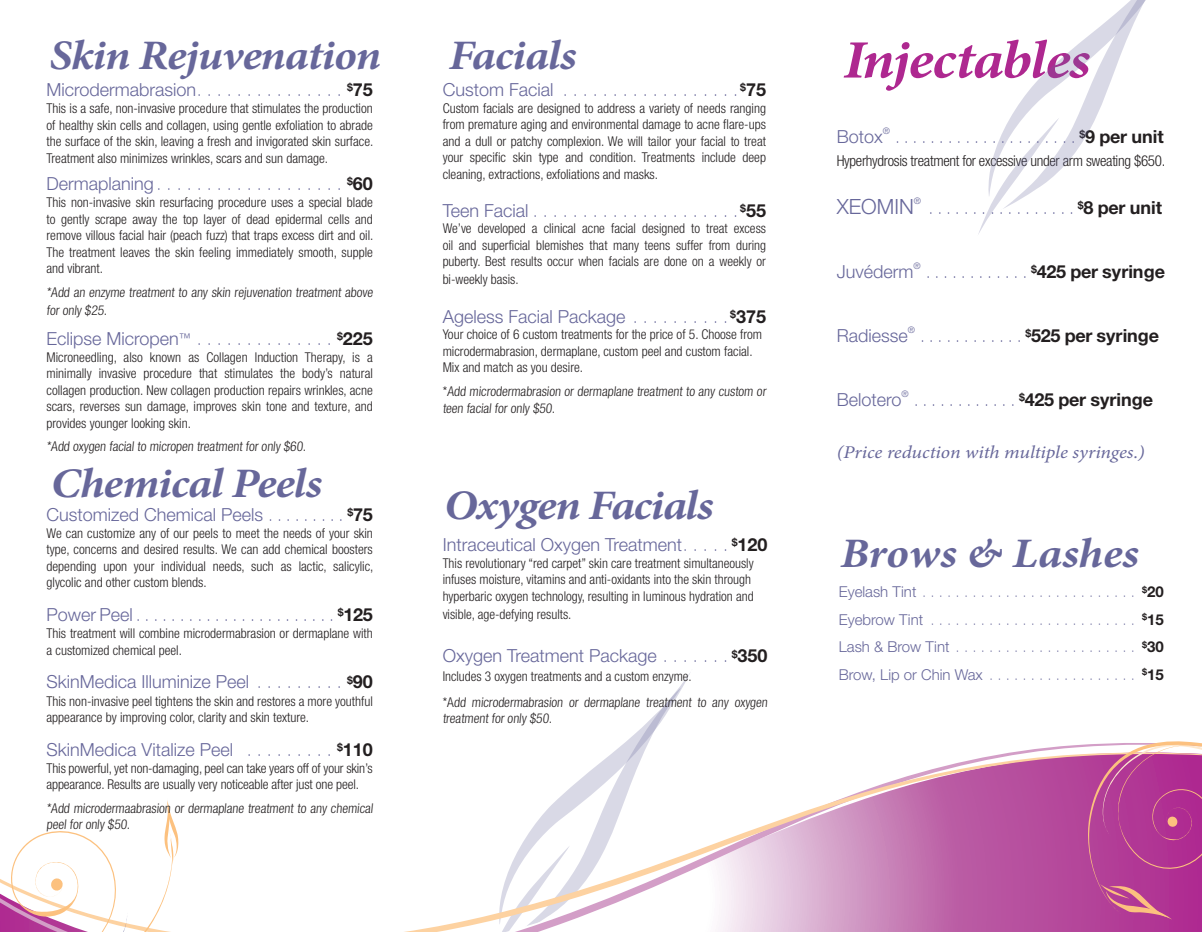
<style>
.page{position:relative;width:1202px;height:932px;background:#fff}
.page>*{position:absolute;margin:0;border:0;box-sizing:border-box;transform-origin:0 0}
.t1{font:italic 700 54px "Minion Pro";letter-spacing:-.025em;color:#ae2890;scale:1.1 1}
.t2{font:italic 700 42px "Minion Pro";letter-spacing:-.025em;color:#67679a;scale:1.1 1}
.t3{font:italic 700 42px "Minion Pro";letter-spacing:-.005em;color:#67679a;scale:1.1 1}
.t4{font:300 21px "Helvetica Neue LT Std";color:#67679a}
.t5{font:300 18px "Helvetica Neue LT Std";color:#67679a}
.t6{font:100 18px "Helvetica Neue LT Std";color:#67679a}
.t7{font:700 18px "Helvetica Neue LT Std";color:#231f20}
.t8{font:italic 18px "Minion Pro";letter-spacing:-.01em;color:#67679a;scale:1.1 1}
.t9{font:100 15px "Helvetica Neue LT Std";color:#67679a}
.t10{font:300 condensed 15px "Helvetica Neue LT Std";letter-spacing:-.02em;color:#231f20}
.t11{font:300 condensed 13.5px/16.5px "Helvetica Neue LT Std";color:#231f20}
.t12{font:300 9px "Helvetica Neue LT Std";color:#67679a}
.s1{font-weight:100}
.s2{font-weight:700;color:#231f20}
.s3{font-weight:300}
</style>
<div class="page">
<svg style="left:626px;top:687px;width:55px;height:55px"></svg>
<svg style="left:404px;top:751px;width:798px;height:181px"></svg>
<svg style="left:0;top:800px;width:179px;height:132px"></svg>
<svg style="left:1087px;top:741px;width:115px;height:179px;background:#ba4a98"></svg>
<svg style="left:978px;top:0;width:168px;height:234px"></svg>
<p class="t2" style="left:49px;top:25px;width:303px">Skin Rejuvenation</p>
<p class="t5" style="left:46px;top:79px;width:328px">Microdermabrasion <span class="s1">. . . . . . . . . . . . . . .</span> <sup>$</sup><span class="s2">75</span></p>
<p class="t11" style="left:46px;top:100px;width:328px;text-align:justify">This is a safe, non-invasive procedure that stimulates the production of healthy skin cells and collagen, using gentle exfoliation to abrade the surface of the skin, leaving a fresh and invigorated skin surface.<br>Treatment also minimizes wrinkles, scars and sun damage.</p>
<p class="t6" style="left:46px;top:173px;width:328px"><span class="s3">Dermaplaning</span> . . . . . . . . . . . . . . . . . . . <sup>$</sup><span class="s2">60</span></p>
<p class="t11" style="left:46px;top:194px;width:328px;text-align:justify">This non-invasive skin resurfacing procedure uses a special blade to gently scrape away the top layer of dead epidermal cells and remove villous facial hair (peach fuzz) that traps excess dirt and oil.<br>The treatment leaves the skin feeling immediately smooth, supple and vibrant.</p>
<p class="t11" style="left:46px;top:283px;width:329px;line-height:18px">*Add an enzyme treatment to any skin rejuvenation treatment above for only $25.</p>
<p class="t5" style="left:46px;top:327px;width:328px">Eclipse Micropen<sup>™</sup> <span class="s1">. . . . . . . . . . . . . .</span> <sup>$</sup><span class="s2">225</span></p>
<p class="t11" style="left:46px;top:348px;width:328px;text-align:justify">Microneedling, also known as Collagen Induction Therapy, is a minimally invasive procedure that stimulates the body’s natural collagen production. New collagen production repairs wrinkles, acne scars, reverses sun damage, improves skin tone and texture, and provides younger looking skin.</p>
<p class="t11" style="left:46px;top:438px;width:263px">*Add oxygen facial to micropen treatment for only $60.</p>
<p class="t2" style="left:51px;top:453px;width:248px">Chemical Peels</p>
<p class="t5" style="left:46px;top:503px;width:231px">Customized Chemical Peels <span class="s1">.........</span></p>
<p class="t7" style="left:347px;top:503px;width:27px"><sup>$</sup>75</p>
<p class="t11" style="left:46px;top:524px;width:328px;text-align:justify">We can customize any of our peels to meet the needs of your skin type, concerns and desired results. We can add chemical boosters depending upon your individual needs, such as lactic, salicylic, glycolic and other custom blends.</p>
<p class="t6" style="left:46px;top:604px;width:99px"><span class="s3">Power Peel</span> .......................</p>
<p class="t7" style="left:338px;top:603px;width:36px"><sup>$</sup>125</p>
<p class="t11" style="left:46px;top:625px;width:328px">This treatment will combine microdermabrasion or dermaplane with a customized chemical peel.</p>
<p class="t5" style="left:46px;top:671px;width:328px">SkinMedica Illuminize Peel <span class="s1">. . . . . . . . .</span> <sup>$</sup><span class="s2">90</span></p>
<p class="t11" style="left:46px;top:692px;width:328px">This non-invasive peel tightens the skin and restores a more youthful appearance by improving color, clarity and skin texture.</p>
<p class="t5" style="left:46px;top:738px;width:328px">SkinMedica Vitalize Peel <span class="s1">. . . . . . . . .</span> <sup>$</sup><span class="s2">110</span></p>
<p class="t11" style="left:46px;top:759px;width:328px">This powerful, yet non-damaging, peel can take years off of your skin’s appearance. Results are usually very noticeable after just one peel.</p>
<p class="t11" style="left:46px;top:799px;width:329px">*Add microdermaabrasion or dermaplane treatment to any chemical peel for only $50.</p>
<p class="t2" style="left:448px;top:25px;width:118px">Facials</p>
<p class="t6" style="left:442px;top:79px;width:325px"><span class="s3">Custom Facial</span> . . . . . . . . . . . . . . . . . <sup>$</sup><span class="s2">75</span></p>
<p class="t11" style="left:442px;top:99px;width:325px;text-align:justify">Custom facials are designed to address a variety of needs ranging from premature aging and environmental damage to acne flare-ups and a dull or patchy complexion. We will tailor your facial to treat your specific skin type and condition. Treatments include deep cleaning, extractions, exfoliations and masks.</p>
<p class="t6" style="left:442px;top:200px;width:325px"><span class="s3">Teen Facial</span> . . . . . . . . . . . . . . . . . . . . <sup>$</sup><span class="s2">55</span></p>
<p class="t11" style="left:442px;top:220px;width:325px;text-align:justify">We’ve developed a clinical acne facial designed to treat excess oil and superficial blemishes that many teens suffer from during puberty. Best results occur when facials are done on a weekly or</p>
<p class="t11" style="left:442px;top:271px;width:77px">bi-weekly basis.</p>
<p class="t5" style="left:442px;top:305px;width:325px">Ageless Facial Package <span class="s1">. . . . . . . . .</span> <sup>$</sup><span class="s2">375</span></p>
<p class="t11" style="left:442px;top:326px;width:321px">Your choice of 6 custom treatments for the price of 5. Choose from microdermabrasion, dermaplane, custom peel and custom facial.<br>Mix and match as you desire.</p>
<p class="t11" style="left:442px;top:383px;width:326px">*Add microdermabrasion or dermaplane treatment to any custom or teen facial for only $50.</p>
<p class="t2" style="left:444px;top:475px;width:246px">Oxygen Facials</p>
<p class="t5" style="left:442px;top:533px;width:326px">Intraceutical Oxygen Treatment <span class="s1">. . . .</span> <sup>$</sup><span class="s2">120</span></p>
<p class="t11" style="left:442px;top:555px;width:312px">This revolutionary “red carpet” skin care treatment simultaneously infuses moisture, vitamins and anti-oxidants into the skin through hyperbaric oxygen technology, resulting in luminous hydration and</p>
<p class="t11" style="left:442px;top:606px;width:130px">visible, age-defying results.</p>
<p class="t5" style="left:442px;top:645px;width:326px">Oxygen Treatment Package <span class="s1">. . . . . .</span> <sup>$</sup><span class="s2">350</span></p>
<p class="t11" style="left:442px;top:668px;width:251px">Includes 3 oxygen treatments and a custom enzyme.</p>
<p class="t11" style="left:442px;top:693px;width:328px">*Add microdermabrasion or dermaplane treatment to any oxygen treatment for only $50.</p>
<p class="t1" style="left:843px;top:22px;width:226px">Injectables</p>
<p class="t5" style="left:836px;top:126px;width:48px">Botox</p>
<p class="t12" style="left:882px;top:125px;width:9px">®</p>
<p class="t6" style="left:895px;top:126px;width:10px">.....................</p>
<p class="t7" style="left:1079px;top:125px;width:86px"><sup>$</sup>9 per unit</p>
<p class="t10" style="left:836px;top:152px;width:330px">Hyperhydrosis treatment for excessive under arm sweating $650.</p>
<p class="t4" style="left:836px;top:193px;width:79px">XEOMIN</p>
<p class="t12" style="left:913px;top:195px;width:9px">®</p>
<p class="t6" style="left:928px;top:197px;width:10px">.................</p>
<p class="t7" style="left:1078px;top:196px;width:86px"><sup>$</sup>8 per unit</p>
<p class="t5" style="left:836px;top:260px;width:78px">Juvéderm</p>
<p class="t12" style="left:913px;top:260px;width:9px">®</p>
<p class="t6" style="left:925px;top:261px;width:10px">............</p>
<p class="t7" style="left:1031px;top:260px;width:135px"><sup>$</sup>425 per syringe</p>
<p class="t5" style="left:836px;top:324px;width:73px">Radiesse</p>
<p class="t12" style="left:907px;top:324px;width:9px">®</p>
<p class="t6" style="left:920px;top:325px;width:10px">............</p>
<p class="t7" style="left:1025px;top:324px;width:135px"><sup>$</sup>525 per syringe</p>
<p class="t5" style="left:836px;top:388px;width:66px">Belotero</p>
<p class="t12" style="left:901px;top:388px;width:9px">®</p>
<p class="t6" style="left:913px;top:389px;width:10px">............</p>
<p class="t7" style="left:1019px;top:388px;width:135px"><sup>$</sup>425 per syringe</p>
<p class="t8" style="left:836px;top:440px;width:281px">(Price reduction with multiple syringes.)</p>
<p class="t3" style="left:840px;top:524px;width:273px">Brows &amp; Lashes</p>
<p class="t9" style="left:838px;top:583px;width:326px"><span class="s3">Eyelash Tint</span> . . . . . . . . . . . . . . . . . . . . . . . . . . <sup>$</sup><span class="s2">20</span></p>
<p class="t9" style="left:838px;top:611px;width:326px"><span class="s3">Eyebrow Tint</span> . . . . . . . . . . . . . . . . . . . . . . . . . <sup>$</sup><span class="s2">15</span></p>
<p class="t9" style="left:838px;top:638px;width:326px"><span class="s3">Lash &amp; Brow Tint</span> . . . . . . . . . . . . . . . . . . . . . . <sup>$</sup><span class="s2">30</span></p>
<p class="t9" style="left:838px;top:666px;width:326px"><span class="s3">Brow, Lip or Chin Wax</span> . . . . . . . . . . . . . . . . . . <sup>$</sup><span class="s2">15</span></p>
</div>
